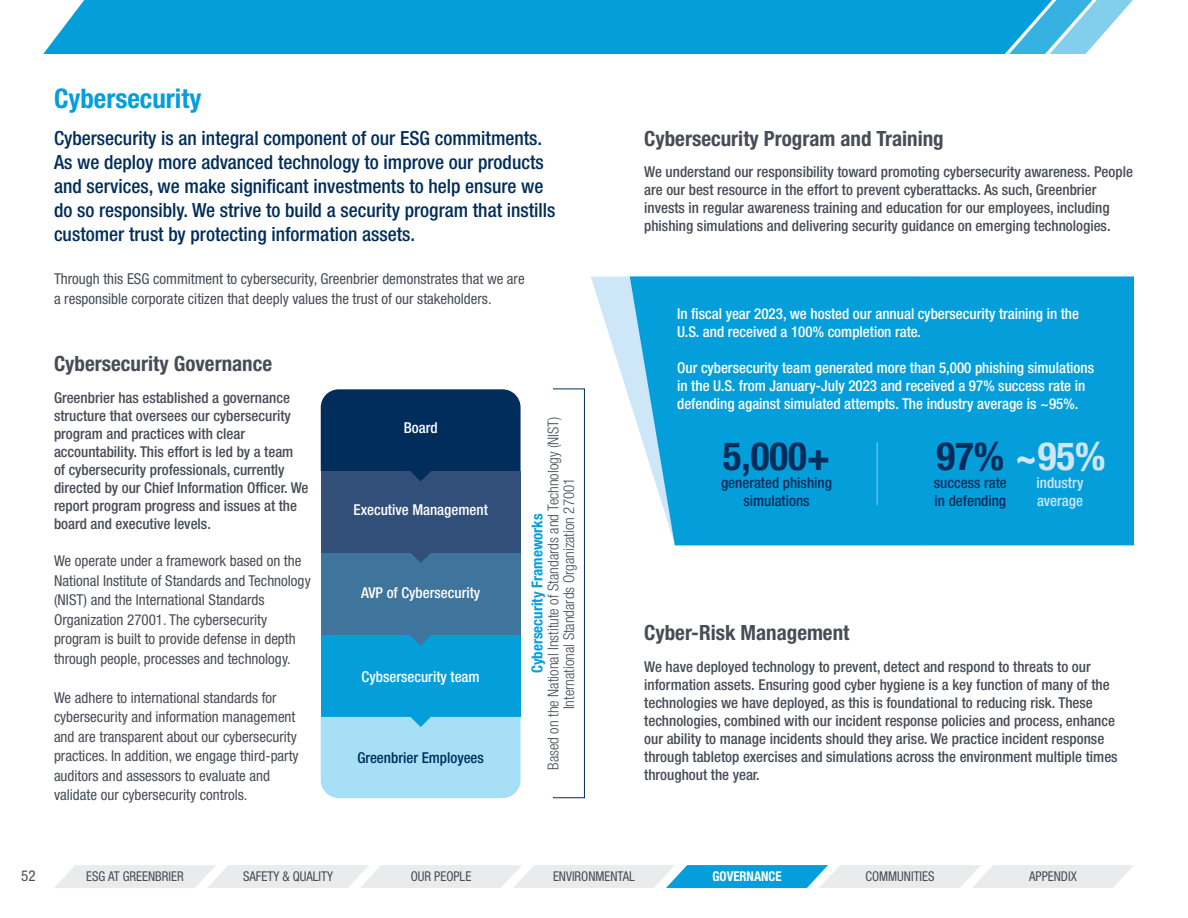
<style>
.page{position:relative;width:1188px;height:918px;background:#fff}
.page>*{position:absolute;margin:0;border:0;box-sizing:border-box;transform-origin:0 0}
.t1{font:700 condensed 39px "Helvetica Neue LT Std";color:#cee7f8}
.t2{font:700 condensed 39px "Helvetica Neue LT Std";color:#002d5b}
.t3{font:700 condensed 27px "Helvetica Neue LT Std";color:#049fdb}
.t4{font:700 condensed 21px "Helvetica Neue LT Std";color:#474c55}
.t5{font:500 condensed 19.5px/24px "Helvetica Neue LT Std";color:#002d5b}
.t6{font:500 condensed 15px/18px "Helvetica Neue LT Std";color:#474c55}
.t7{font:condensed 15px/19.5px "Helvetica Neue LT Std";color:#474c55}
.t8{font:500 condensed 15px/18px "Helvetica Neue LT Std";color:#fff}
.t9{font:300 condensed 15px/15.8px "Helvetica Neue LT Std";color:#474c55;text-align:center}
.t10{font:500 condensed 15px/18px "Helvetica Neue LT Std";color:#002d5b;text-align:center}
.t11{font:700 condensed 15px "Helvetica Neue LT Std";color:#049fdb}
.t12{font:500 condensed 15px/18px "Helvetica Neue LT Std";color:#cee7f8}
.t13{font:condensed 13.5px "Helvetica Neue LT Std";color:#474c55;scale:.95 1}
.t14{font:700 condensed 13.5px "Helvetica Neue LT Std";color:#fff;scale:.95 1}
.s1{color:#002d5b}
</style>
<div class="page">
<div style="left:553px;top:389px;width:32px;height:409px;border:1px solid #002d5b"></div>
<svg style="left:591px;top:276px;width:39px;height:125px"></svg>
<div style="left:630px;top:276px;width:504px;height:269px;background:#049fdb"></div>
<hr style="left:877px;top:442px;width:1px;height:63px;background:#88cdf1">
<div style="left:321px;top:471px;width:200px;height:82px;background:#314f79"></div>
<div style="left:321px;top:553px;width:200px;height:82px;background:#3f749c"></div>
<div style="left:321px;top:635px;width:200px;height:81px;background:#049fdb"></div>
<svg style="left:321px;top:389px;width:200px;height:92px;background:#07325f"></svg>
<svg style="left:411px;top:553px;width:19px;height:10px"></svg>
<svg style="left:410px;top:635px;width:21px;height:11px"></svg>
<div style="left:321px;top:716px;width:200px;height:82px;background:#a7e0f6"></div>
<svg style="left:1064px;top:0;width:69px;height:54px"></svg>
<div style="left:43px;top:0;width:1021px;height:54px;background:#049fdb"></div>
<svg style="left:54px;top:865px;width:1080px;height:23px;background:#cee2eb"></svg>
<h2 class="t3" style="left:54px;top:82px;width:149px">Cybersecurity</h2>
<p class="t5" style="left:54px;top:125px;width:503px">Cybersecurity is an integral component of our ESG commitments.<br>As we deploy more advanced technology to improve our products and services, we make significant investments to help ensure we do so responsibly. We strive to build a security program that instills customer trust by protecting information assets.</p>
<p class="t7" style="left:54px;top:269px;width:472px">Through this ESG commitment to cybersecurity, Greenbrier demonstrates that we are a responsible corporate citizen that deeply values the trust of our stakeholders.</p>
<h3 class="t4" style="left:54px;top:351px;width:220px">Cybersecurity Governance</h3>
<p class="t6" style="left:54px;top:388px;width:256px">Greenbrier has established a governance structure that oversees our cybersecurity program and practices with clear accountability. This effort is led by a team<br>of cybersecurity professionals, currently directed by our Chief Information Officer. We report program progress and issues at the board and executive levels.</p>
<p class="t7" style="left:54px;top:551px;width:258px">We operate under a framework based on the National Institute of Standards and Technology (NIST) and the International Standards Organization 27001. The cybersecurity program is built to provide defense in depth through people, processes and technology.</p>
<p class="t7" style="left:54px;top:688px;width:246px">We adhere to international standards for cybersecurity and information management and are transparent about our cybersecurity practices. In addition, we engage third-party auditors and assessors to evaluate and validate our cybersecurity controls.</p>
<p class="t8" style="left:404px;top:418px;width:35px">Board</p>
<p class="t8" style="left:353px;top:501px;width:136px">Executive Management</p>
<p class="t8" style="left:361px;top:584px;width:121px">AVP of Cybersecurity</p>
<p class="t8" style="left:362px;top:668px;width:120px">Cybsersecurity team</p>
<p class="t10" style="left:357px;top:749px;width:128px">Greenbrier Employees</p>
<p class="t9" style="left:545px;top:770px;width:355px;rotate:-90deg">Based on the National Institute of Standards and Technology (NIST)<br>International Standards Organization 27001</p>
<p class="t11" style="left:528px;top:673px;width:161px;rotate:-90deg">Cybersecurity Frameworks</p>
<h3 class="t4" style="left:644px;top:125px;width:301px">Cybersecurity Program and Training</h3>
<p class="t6" style="left:644px;top:163px;width:490px">We understand our responsibility toward promoting cybersecurity awareness. People are our best resource in the effort to prevent cyberattacks. As such, Greenbrier invests in regular awareness training and education for our employees, including phishing simulations and delivering security guidance on emerging technologies.</p>
<p class="t8" style="left:677px;top:304px;width:403px">In fiscal year 2023, we hosted our annual cybersecurity training in the<br>U.S. and received a 100% completion rate.</p>
<p class="t8" style="left:677px;top:358px;width:419px">Our cybersecurity team generated more than 5,000 phishing simulations in the U.S. from January-July 2023 and received a 97% success rate in defending against simulated attempts. The industry average is ~95%.</p>
<h1 class="t2" style="left:723px;top:432px;width:109px">5,000+</h1>
<p class="t10" style="left:721px;top:473px;width:112px">generated phishing simulations</p>
<h1 class="t1" style="left:936px;top:432px;width:171px"><span class="s1">97%</span> ~95%</h1>
<p class="t10" style="left:934px;top:473px;width:74px;text-align:left">success rate in defending</p>
<p class="t12" style="left:1037px;top:473px;width:48px">industry average</p>
<h3 class="t4" style="left:644px;top:620px;width:207px">Cyber-Risk Management</h3>
<p class="t6" style="left:644px;top:657px;width:475px">We have deployed technology to prevent, detect and respond to threats to our information assets. Ensuring good cyber hygiene is a key function of many of the technologies we have deployed, as this is foundational to reducing risk. These technologies, combined with our incident response policies and process, enhance our ability to manage incidents should they arise. We practice incident response through tabletop exercises and simulations across the environment multiple times throughout the year.</p>
<p class="t7" style="left:21px;top:866px;width:16px">52</p>
<p class="t13" style="left:86px;top:869px;width:104px">ESG AT GREENBRIER</p>
<p class="t13" style="left:243px;top:869px;width:96px">SAFETY &amp; QUALITY</p>
<p class="t13" style="left:411px;top:869px;width:65px">OUR PEOPLE</p>
<p class="t13" style="left:553px;top:869px;width:88px">ENVIRONMENTAL</p>
<p class="t14" style="left:712px;top:868px;width:74px">GOVERNANCE</p>
<p class="t13" style="left:865px;top:869px;width:74px">COMMUNITIES</p>
<p class="t13" style="left:1029px;top:869px;width:52px">APPENDIX</p>
</div>
